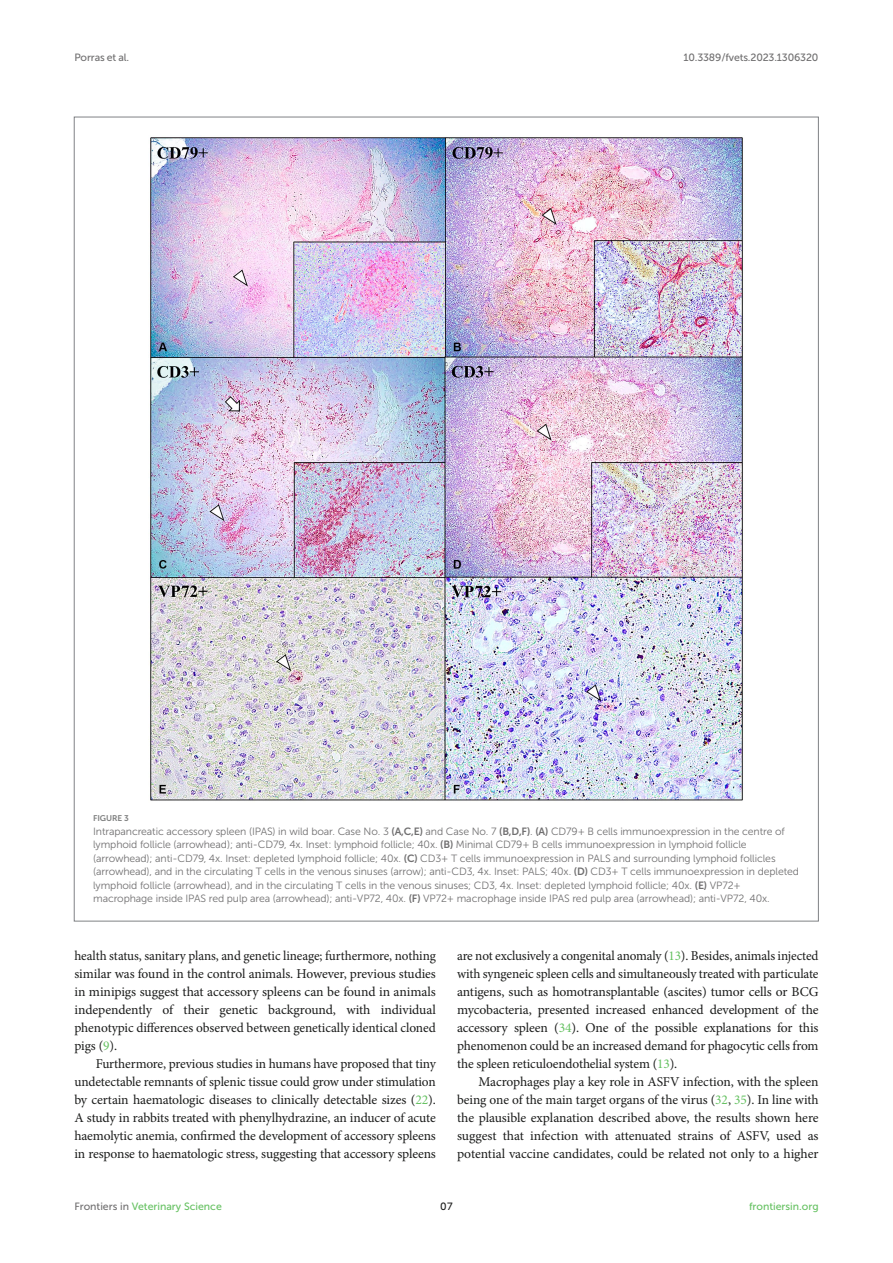
<style>
.page{position:relative;width:893px;height:1263px;background:#fff}
.page>*{position:absolute;margin:0;border:0;box-sizing:border-box;transform-origin:0 0}
.TEXT{font:13.5px/18px "Minion Pro";letter-spacing:-.01em;color:#1b1c1b;text-align:justify}
.FIG_LEG{font:10.5px/13.5px "Museo Sans 300";letter-spacing:-.01em;color:#706f70}
.t1{font:10.5px "Museo Sans 500";color:#65c161}
.t2{font:10.5px "Museo Sans 500";letter-spacing:-.015em;color:#706f70}
.t3{font:10.5px "Museo Sans 500";color:#1b1c1b}
.FIG_HD{font:8.25px "Museo Sans 700";letter-spacing:-.01em;color:#7e7f7f}
.s1{font-family:"Museo Sans 700"}
.s2{color:#65c161}
.s3{color:#706f70}
</style>
<div class="page">
<img style="left:150px;top:137px;width:593px;height:664px">
<p class="t2" style="left:74px;top:51px;width:56px">Porras et al.</p>
<p class="t2" style="left:683px;top:51px;width:136px">10.3389/fvets.2023.1306320</p>
<p class="FIG_HD" style="left:93px;top:814px;width:37px">FIGURE 3</p>
<p class="FIG_LEG" style="left:93px;top:824px;width:707px">Intrapancreatic accessory spleen (IPAS) in wild boar. Case No. 3 <span class="s1">(A,C,E)</span> and Case No. 7 <span class="s1">(B,D,F)</span>. <span class="s1">(A)</span> CD79+ B cells immunoexpression in the centre of lymphoid follicle (arrowhead); anti-CD79, 4x. Inset: lymphoid follicle; 40x. <span class="s1">(B)</span> Minimal CD79+ B cells immunoexpression in lymphoid follicle (arrowhead); anti-CD79, 4x. Inset: depleted lymphoid follicle; 40x. <span class="s1">(C)</span> CD3+ T cells immunoexpression in PALS and surrounding lymphoid follicles (arrowhead), and in the circulating T cells in the venous sinuses (arrow); anti-CD3, 4x. Inset: PALS; 40x. <span class="s1">(D)</span> CD3+ T cells immunoexpression in depleted lymphoid follicle (arrowhead), and in the circulating T cells in the venous sinuses; CD3, 4x. Inset: depleted lymphoid follicle; 40x. <span class="s1">(E)</span> VP72+ macrophage inside IPAS red pulp area (arrowhead); anti-VP72, 40x. <span class="s1">(F)</span> VP72+ macrophage inside IPAS red pulp area (arrowhead); anti-VP72, 40x.</p>
<p class="TEXT" style="left:74px;top:947px;width:363px">health status, sanitary plans, and genetic lineage; furthermore, nothing similar was found in the control animals. However, previous studies in minipigs suggest that accessory spleens can be found in animals independently of their genetic background, with individual phenotypic differences observed between genetically identical cloned pigs (<span class="s2">9</span>).</p>
<p class="TEXT" style="left:74px;top:1055px;width:363px;text-indent:21px">Furthermore, previous studies in humans have proposed that tiny undetectable remnants of splenic tissue could grow under stimulation by certain haematologic diseases to clinically detectable sizes (<span class="s2">22</span>).<br>A study in rabbits treated with phenylhydrazine, an inducer of acute haemolytic anemia, confirmed the development of accessory spleens in response to haematologic stress, suggesting that accessory spleens</p>
<p class="TEXT" style="left:457px;top:947px;width:363px">are not exclusively a congenital anomaly (<span class="s2">13</span>). Besides, animals injected with syngeneic spleen cells and simultaneously treated with particulate antigens, such as homotransplantable (ascites) tumor cells or BCG mycobacteria, presented increased enhanced development of the accessory spleen (<span class="s2">34</span>). One of the possible explanations for this phenomenon could be an increased demand for phagocytic cells from the spleen reticuloendothelial system (<span class="s2">13</span>).</p>
<p class="TEXT" style="left:457px;top:1073px;width:363px;text-indent:21px">Macrophages play a key role in ASFV infection, with the spleen being one of the main target organs of the virus (<span class="s2">32</span>, <span class="s2">35</span>). In line with the plausible explanation described above, the results shown here suggest that infection with attenuated strains of ASFV, used as potential vaccine candidates, could be related not only to a higher</p>
<p class="t1" style="left:74px;top:1200px;width:149px"><span class="s3">Frontiers in</span> Veterinary Science</p>
<p class="t3" style="left:440px;top:1200px;width:14px">07</p>
<p class="t1" style="left:749px;top:1200px;width:71px">frontiersin.org</p>
</div>
